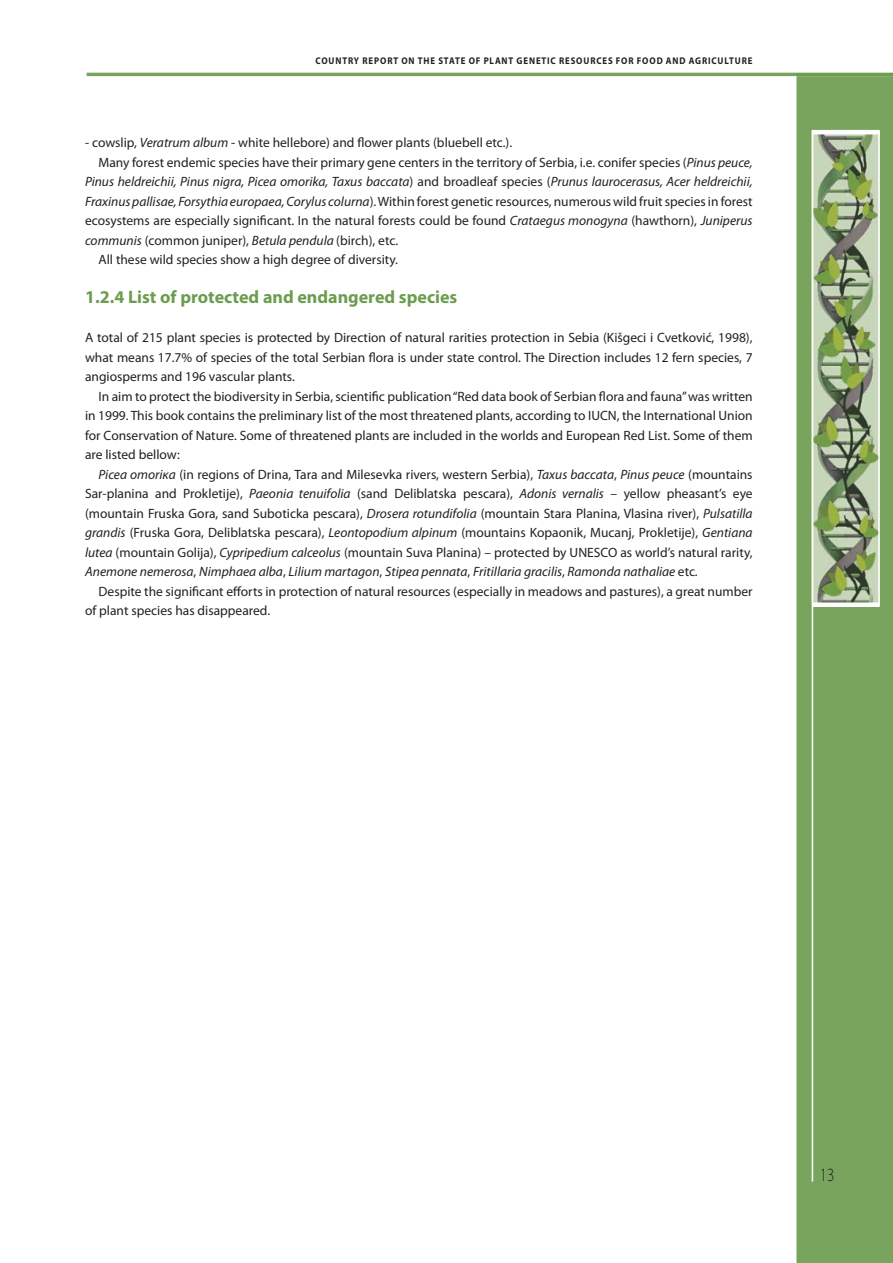
<style>
.page{position:relative;width:893px;height:1263px;background:#fff}
.page>*{position:absolute;margin:0;border:0;box-sizing:border-box;transform-origin:0 0}
.t1{font:300 18.75px "Myriad Pro";color:#231f20;scale:.8 1}
.t2{font:700 18px "Myriad Pro";color:#6c9d4f}
.t3{font:13.5px/19.5px "Myriad Pro";color:#231f20;text-align:justify}
.t4{font:italic 13.5px "Myriad Pro";color:#231f20}
.t5{font:700 9.75px "Myriad Pro";letter-spacing:.1em;color:#231f20;scale:.9 1}
.s1{font-style:italic}
.s2{font-style:normal}
</style>
<div class="page">
<div style="left:796px;top:76px;width:97px;height:1187px;background:#78a45d"></div>
<img style="left:814px;top:134px;width:64px;height:468px">
<div style="left:812px;top:131px;width:68px;height:474px;border:1px solid #fff"></div>
<div style="left:813px;top:602px;width:67px;height:5px;background:#fff"></div>
<hr style="left:813px;top:130px;width:67px;height:4px;background:#fff">
<hr style="left:87px;top:73px;width:806px;height:3px;background:#78a45d">
<hr style="left:796px;top:74px;width:97px;height:2px;background:#6d9e50">
<hr style="left:812px;top:130px;width:1px;height:1051px;background:#fff">
<p class="t5" style="left:315px;top:55px;width:487px">COUNTRY REPORT ON THE STATE OF PLANT GENETIC RESOURCES FOR FOOD AND AGRICULTURE</p>
<p class="t3" style="left:85px;top:133px;width:429px">- cowslip, <span class="s1">Veratrum album</span> - white hellebore) and flower plants (bluebell etc.).</p>
<p class="t3" style="left:99px;top:152px;width:656px">Many forest endemic species have their primary gene centers in the territory of Serbia, i.e. conifer species (<span class="s1">Pinus peuce,</span></p>
<p class="t4" style="left:85px;top:173px;width:669px">Pinus heldreichii, Pinus nigra, Picea omorika, Taxus baccata<span class="s2">) and broadleaf species (</span>Prunus laurocerasus, Acer heldreichii,</p>
<p class="t3" style="left:85px;top:191px;width:669px"><span class="s1">Fraxinus pallisae, Forsythia europaea, Corylus colurna</span>). Within forest genetic resources, numerous wild fruit species in forest</p>
<p class="t3" style="left:85px;top:211px;width:669px">ecosystems are especially significant. In the natural forests could be found <span class="s1">Crataegus monogyna</span> (hawthorn), <span class="s1">Juniperus</span></p>
<p class="t3" style="left:85px;top:230px;width:315px"><span class="s1">communis</span> (common juniper), <span class="s1">Betula pendula</span> (birch), etc.</p>
<p class="t3" style="left:99px;top:250px;width:301px">All these wild species show a high degree of diversity.</p>
<h2 class="t2" style="left:85px;top:285px;width:374px">1.2.4 List of protected and endangered species</h2>
<p class="t3" style="left:85px;top:328px;width:669px">A total of 215 plant species is protected by Direction of natural rarities protection in Sebia (Kišgeci i Cvetković, 1998), what means 17.7% of species of the total Serbian flora is under state control. The Direction includes 12 fern species, 7 angiosperms and 196 vascular plants.</p>
<p class="t3" style="left:85px;top:386px;width:669px;text-indent:14px">In aim to protect the biodiversity in Serbia, scientific publication “Red data book of Serbian flora and fauna” was written in 1999. This book contains the preliminary list of the most threatened plants, according to IUCN, the International Union for Conservation of Nature. Some of threatened plants are included in the worlds and European Red List. Some of them are listed bellow:</p>
<p class="t3" style="left:85px;top:464px;width:669px;text-indent:14px"><span class="s1">Picea omoriкa</span> (in regions of Drina, Tara and Milesevka rivers, western Serbia), <span class="s1">Taxus baccata</span>, <span class="s1">Pinus peuce</span> (mountains Sar-planina and Prokletije), <span class="s1">Paeonia tenuifolia</span> (sand Deliblatska pescara), <span class="s1">Adonis vernalis</span> – yellow pheasant’s eye (mountain Fruska Gora, sand Suboticka pescara), <span class="s1">Drosera rotundifolia</span> (mountain Stara Planina, Vlasina river), <span class="s1">Pulsatilla grandis</span> (Fruska Gora, Deliblatska pescara), <span class="s1">Leontopodium alpinum</span> (mountains Kopaonik, Mucanj, Prokletije), <span class="s1">Gentiana lutea</span> (mountain Golija), <span class="s1">Cypripedium calceolus</span> (mountain Suva Planina) – protected by UNESCO as world’s natural rarity, <span class="s1">Anemone nemerosa</span>, <span class="s1">Nimphaea alba</span>, <span class="s1">Lilium martagon</span>, <span class="s1">Stipea pennata</span>, <span class="s1">Fritillaria gracilis</span>, <span class="s1">Ramonda nathaliae</span> etc.</p>
<p class="t3" style="left:85px;top:581px;width:669px;text-indent:14px">Despite the significant efforts in protection of natural resources (especially in meadows and pastures), a great number of plant species has disappeared.</p>
<h1 class="t1" style="left:820px;top:1163px;width:20px">13</h1>
</div>
